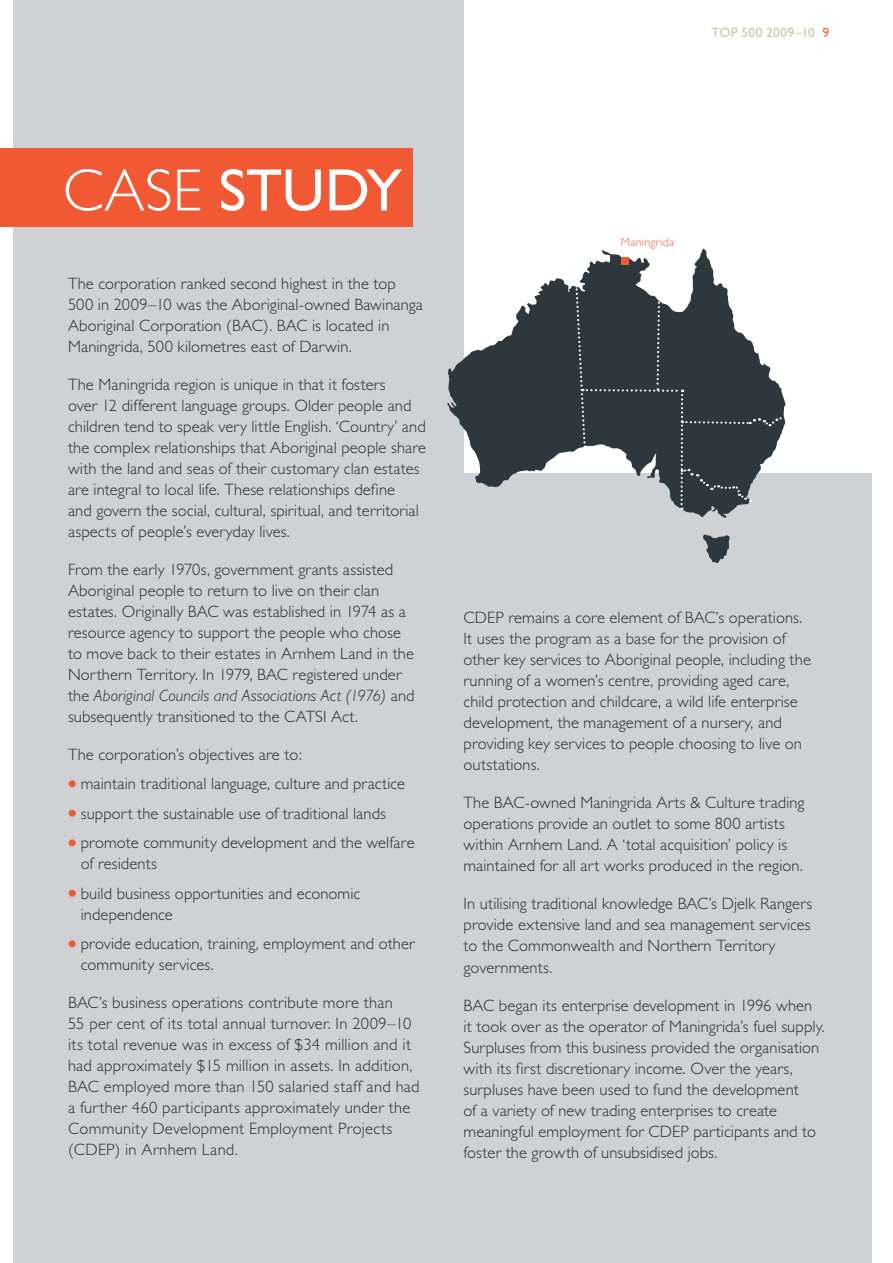
<style>
.page{position:relative;width:893px;height:1263px;background:#fff}
.page>*{position:absolute;margin:0;border:0;box-sizing:border-box;transform-origin:0 0}
.t1{font:60px "Gill Sans";color:#fff}
.t2{font:300 16.5px/21px "Gill Sans";letter-spacing:.01em;color:#29292a}
.t3{font:13.5px "Gill Sans";letter-spacing:.015em;color:#c7caa8}
.t4{font:300 12px "Gill Sans";letter-spacing:.015em;color:#f2613b}
.s1{color:#f2613b}
.s2{font-weight:300}
.s3{font-style:italic}
.s4{color:#f15834}
</style>
<div class="page">
<div style="left:13px;top:0;width:450px;height:1263px;background:#cfd2d5"></div>
<div style="left:436px;top:473px;width:436px;height:790px;background:#cfd2d5"></div>
<div style="left:0;top:149px;width:412px;height:78px;background:#f15834"></div>
<div style="left:69px;top:780px;width:7px;height:7px;border:3px solid #f15834;border-radius:50%"></div>
<div style="left:69px;top:810px;width:7px;height:7px;border:3px solid #f15834;border-radius:50%"></div>
<div style="left:69px;top:839px;width:7px;height:7px;border:3px solid #f15834;border-radius:50%"></div>
<div style="left:69px;top:890px;width:7px;height:7px;border:3px solid #f15834;border-radius:50%"></div>
<div style="left:69px;top:940px;width:7px;height:7px;border:3px solid #f15834;border-radius:50%"></div>
<svg style="left:447px;top:248px;width:286px;height:270px"></svg>
<svg style="left:703px;top:534px;width:27px;height:29px"></svg>
<svg style="left:574px;top:285px;width:212px;height:225px"></svg>
<div style="left:621px;top:257px;width:8px;height:8px;background:#f15834"></div>
<p class="t3" style="left:712px;top:25px;width:119px">TOP 500 2009–10 <span class="s1">9</span></p>
<h1 class="t1" style="left:63px;top:156px;width:341px"><span class="s2">cas e</span> study</h1>
<p class="t2" style="left:68px;top:273px;width:356px">The corporation ranked second highest in the top 500 in 2009–10 was the Aboriginal-owned Bawinanga Aboriginal Corporation (BAC). BAC is located in Maningrida, 500 kilometres east of Darwin.</p>
<p class="t2" style="left:68px;top:374px;width:360px">The Maningrida region is unique in that it fosters<br>over 12 different language groups. Older people and children tend to speak very little English. ‘Country’ and the complex relationships that Aboriginal people share with the land and seas of their customary clan estates are integral to local life. These relationships define<br>and govern the social, cultural, spiritual, and territorial aspects of people’s everyday lives.</p>
<p class="t2" style="left:68px;top:559px;width:348px">From the early 1970s, government grants assisted Aboriginal people to return to live on their clan estates. Originally BAC was established in 1974 as a resource agency to support the people who chose to move back to their estates in Arnhem Land in the Northern Territory. In 1979, BAC registered under the <span class="s3">Aboriginal Councils and Associations Act (1976)</span> and subsequently transitioned to the CATSI Act.</p>
<p class="t2" style="left:68px;top:744px;width:235px">The corporation’s objectives are to:</p>
<p class="t2" style="left:68px;top:773px;width:339px"><span class="s4">•</span> maintain traditional language, culture and practice</p>
<p class="t2" style="left:68px;top:803px;width:319px"><span class="s4">•</span> support the sustainable use of traditional lands</p>
<p class="t2" style="left:81px;top:832px;width:335px;text-indent:-13px"><span class="s4">•</span> promote community development and the welfare of residents</p>
<p class="t2" style="left:81px;top:883px;width:281px;text-indent:-13px"><span class="s4">•</span> build business opportunities and economic independence</p>
<p class="t2" style="left:81px;top:933px;width:335px;text-indent:-13px"><span class="s4">•</span> provide education, training, employment and other community services.</p>
<p class="t2" style="left:68px;top:992px;width:353px">BAC’s business operations contribute more than<br>55 per cent of its total annual turnover. In 2009–10 its total revenue was in excess of $34 million and it had approximately $15 million in assets. In addition, BAC employed more than 150 salaried staff and had a further 460 participants approximately under the Community Development Employment Projects (CDEP) in Arnhem Land.</p>
<p class="t4" style="left:621px;top:235px;width:55px">Maningrida</p>
<p class="t2" style="left:463px;top:607px;width:349px">CDEP remains a core element of BAC’s operations.<br>It uses the program as a base for the provision of other key services to Aboriginal people, including the running of a women’s centre, providing aged care, child protection and childcare, a wild life enterprise development, the management of a nursery, and providing key services to people choosing to live on outstations.</p>
<p class="t2" style="left:463px;top:792px;width:343px">The BAC-owned Maningrida Arts &amp; Culture trading operations provide an outlet to some 800 artists within Arnhem Land. A ‘total acquisition’ policy is maintained for all art works produced in the region.</p>
<p class="t2" style="left:463px;top:894px;width:350px">In utilising traditional knowledge BAC’s Djelk Rangers provide extensive land and sea management services to the Commonwealth and Northern Territory governments.</p>
<p class="t2" style="left:463px;top:995px;width:363px">BAC began its enterprise development in 1996 when it took over as the operator of Maningrida’s fuel supply.<br>Surpluses from this business provided the organisation with its first discretionary income. Over the years, surpluses have been used to fund the development<br>of a variety of new trading enterprises to create meaningful employment for CDEP participants and to foster the growth of unsubsidised jobs.</p>
</div>
